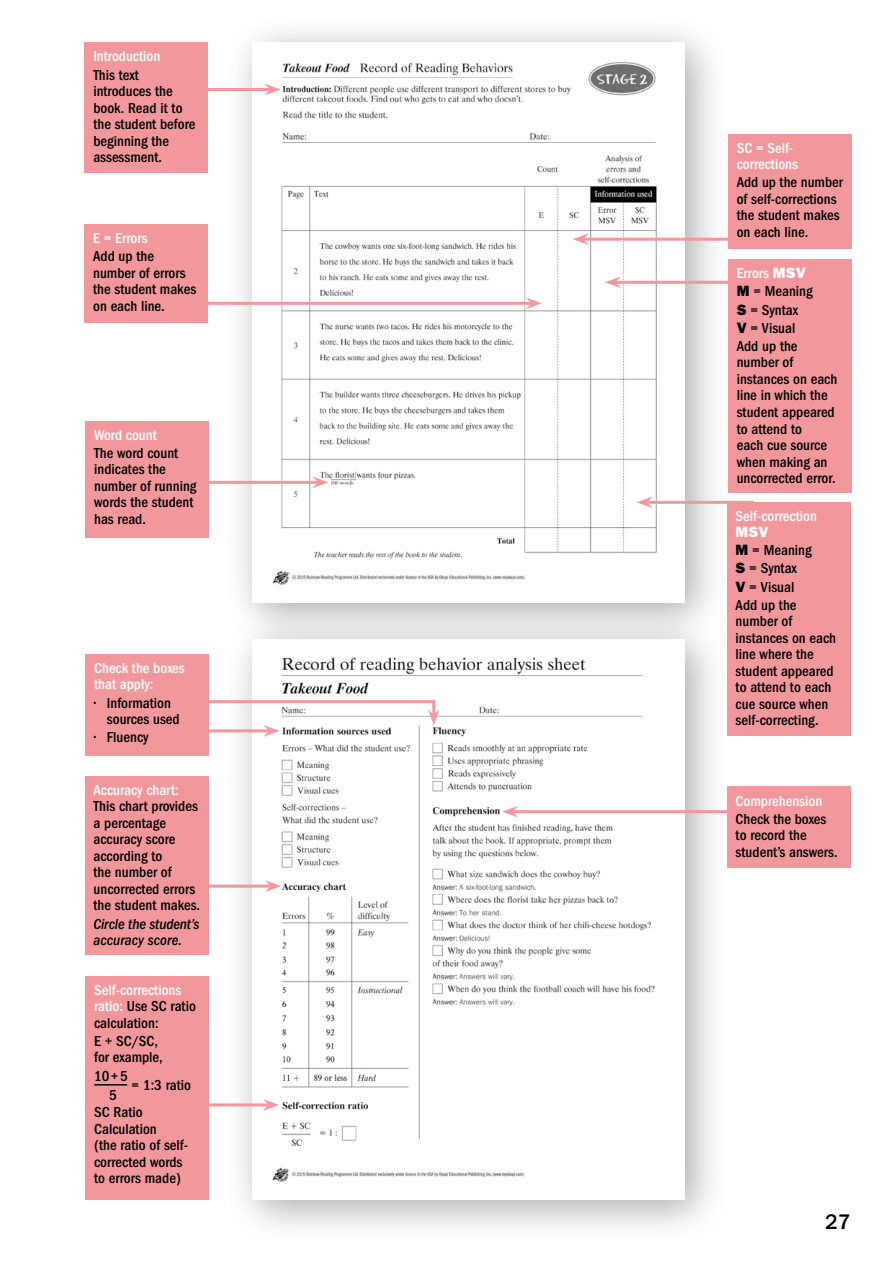
<style>
.page{position:relative;width:893px;height:1263px;background:#fff}
.page>*{position:absolute;margin:0;border:0;box-sizing:border-box;transform-origin:0 0}
.t1{font:500 21px "Franklin Gothic IT Cby BT";color:#000}
.t2{font:500 condensed 15px/16.5px "ITC Franklin Gothic Std";color:#000}
.t3{font:500 condensed 15px/16.5px "ITC Franklin Gothic Std";color:#fff}
.t4{font:italic 500 condensed 15px/16.5px "ITC Franklin Gothic Std";letter-spacing:-.01em;color:#000}
.t5{font:15px "ITC Franklin Gothic Std Hvy";color:#fff}
.s1{color:#000}
.s2{color:#fff}
.s3{font-family:"ITC Franklin Gothic Std Hvy";font-weight:400;font-stretch:normal;color:#fff}
.s4{font-family:"ITC Franklin Gothic Std Hvy";font-weight:400;font-stretch:normal}
</style>
<div class="page">
<div style="left:223px;top:13px;width:508px;height:636px;background:#000;opacity:.35"></div>
<img style="left:252px;top:43px;width:432px;height:559px">
<div style="left:223px;top:610px;width:508px;height:636px;background:#000;opacity:.35"></div>
<img style="left:252px;top:640px;width:432px;height:559px">
<hr style="left:583px;top:238px;width:154px;height:3px;background:#f2989c">
<svg style="left:573px;top:233px;width:16px;height:12px"></svg>
<hr style="left:204px;top:302px;width:327px;height:3px;background:#f2989c">
<svg style="left:526px;top:297px;width:16px;height:12px"></svg>
<div style="left:728px;top:134px;width:123px;height:115px;background:#f2989c"></div>
<hr style="left:615px;top:281px;width:113px;height:3px;background:#f2989c">
<svg style="left:605px;top:276px;width:16px;height:12px"></svg>
<div style="left:728px;top:259px;width:123px;height:234px;background:#f2989c"></div>
<hr style="left:647px;top:501px;width:107px;height:3px;background:#f2989c">
<svg style="left:637px;top:496px;width:16px;height:12px"></svg>
<div style="left:727px;top:502px;width:123px;height:234px;background:#f2989c"></div>
<hr style="left:199px;top:481px;width:119px;height:3px;background:#f2989c">
<svg style="left:312px;top:476px;width:16px;height:12px"></svg>
<div style="left:86px;top:421px;width:123px;height:117px;background:#f2989c"></div>
<hr style="left:199px;top:88px;width:71px;height:3px;background:#f2989c">
<svg style="left:265px;top:84px;width:16px;height:11px"></svg>
<div style="left:85px;top:43px;width:123px;height:130px;background:#f2989c"></div>
<div style="left:727px;top:787px;width:123px;height:81px;background:#f2989c"></div>
<svg style="left:209px;top:699px;width:231px;height:38px"></svg>
<div style="left:86px;top:654px;width:123px;height:102px;background:#f2989c"></div>
<hr style="left:195px;top:885px;width:76px;height:3px;background:#f2989c">
<svg style="left:265px;top:880px;width:16px;height:12px"></svg>
<hr style="left:512px;top:810px;width:218px;height:3px;background:#f2989c">
<svg style="left:502px;top:806px;width:16px;height:11px"></svg>
<div style="left:85px;top:776px;width:124px;height:179px;background:#f2989c"></div>
<div style="left:86px;top:976px;width:123px;height:223px;background:#f2989c"></div>
<hr style="left:94px;top:1084px;width:33px;height:1px;background:#000">
<hr style="left:176px;top:1103px;width:93px;height:3px;background:#f2989c">
<svg style="left:263px;top:1099px;width:16px;height:12px"></svg>
<div style="left:85px;top:224px;width:123px;height:98px;background:#f2989c"></div>
<p class="t3" style="left:93px;top:48px;width:68px">Introduction</p>
<p class="t2" style="left:93px;top:66px;width:104px">This text introduces the book. Read it to the student before beginning the assessment.</p>
<p class="t3" style="left:93px;top:230px;width:56px">E = Errors</p>
<p class="t2" style="left:93px;top:248px;width:105px">Add up the number of errors the student makes on each line.</p>
<p class="t3" style="left:94px;top:427px;width:64px">Word count</p>
<p class="t2" style="left:94px;top:445px;width:104px">The word count indicates the number of running words the student has read.</p>
<p class="t3" style="left:94px;top:660px;width:92px">Check the boxes that apply:</p>
<p class="t2" style="left:107px;top:694px;width:74px;text-indent:-13px">• Information sources used</p>
<p class="t2" style="left:94px;top:729px;width:56px">• Fluency</p>
<p class="t3" style="left:94px;top:782px;width:87px">Accuracy chart:</p>
<p class="t2" style="left:94px;top:798px;width:108px">This chart provides a percentage accuracy score according to<br>the number of uncorrected errors the student makes.</p>
<p class="t4" style="left:94px;top:915px;width:107px">Circle the student’s accuracy score.</p>
<p class="t3" style="left:94px;top:982px;width:103px">Self-corrections ratio: <span class="s1">Use SC ratio calculation:</span></p>
<p class="t2" style="left:94px;top:1033px;width:70px">E + SC/SC, for example,</p>
<p class="t2" style="left:94px;top:1067px;width:35px">10 + 5</p>
<p class="t2" style="left:132px;top:1077px;width:61px">= 1:3 ratio</p>
<p class="t2" style="left:94px;top:1086px;width:95px;text-indent:15px">5<br>SC Ratio<br>Calculation<br>(the ratio of self&shy;corrected words to errors made)</p>
<p class="t3" style="left:737px;top:140px;width:63px">SC = Self&shy;corrections</p>
<p class="t2" style="left:737px;top:174px;width:108px">Add up the number of self-corrections the student makes on each line.</p>
<p class="t2" style="left:737px;top:264px;width:78px;line-height:18.1px"><span class="s2">Errors</span> <span class="s3">MSV<br></span><span class="s4">M</span> = Meaning<br><span class="s4">S</span> = Syntax<br><span class="s4">V</span> = Visual<br>Add up the</p>
<p class="t2" style="left:737px;top:354px;width:102px">number of instances on each line in which the student appeared to attend to<br>each cue source when making an uncorrected error.</p>
<p class="t3" style="left:736px;top:507px;width:83px">Self-correction</p>
<p class="t5" style="left:736px;top:523px;width:34px">MSV</p>
<p class="t2" style="left:736px;top:541px;width:78px;line-height:18.1px"><span class="s4">M</span> = Meaning<br><span class="s4">S</span> = Syntax<br><span class="s4">V</span> = Visual<br>Add up the</p>
<p class="t2" style="left:736px;top:613px;width:102px">number of instances on each line where the student appeared to attend to each cue source when self-correcting.</p>
<p class="t3" style="left:736px;top:792px;width:88px">Comprehension</p>
<p class="t2" style="left:736px;top:811px;width:104px">Check the boxes to record the student’s answers.</p>
<h1 class="t1" style="left:825px;top:1209px;width:27px">27</h1>
</div>
